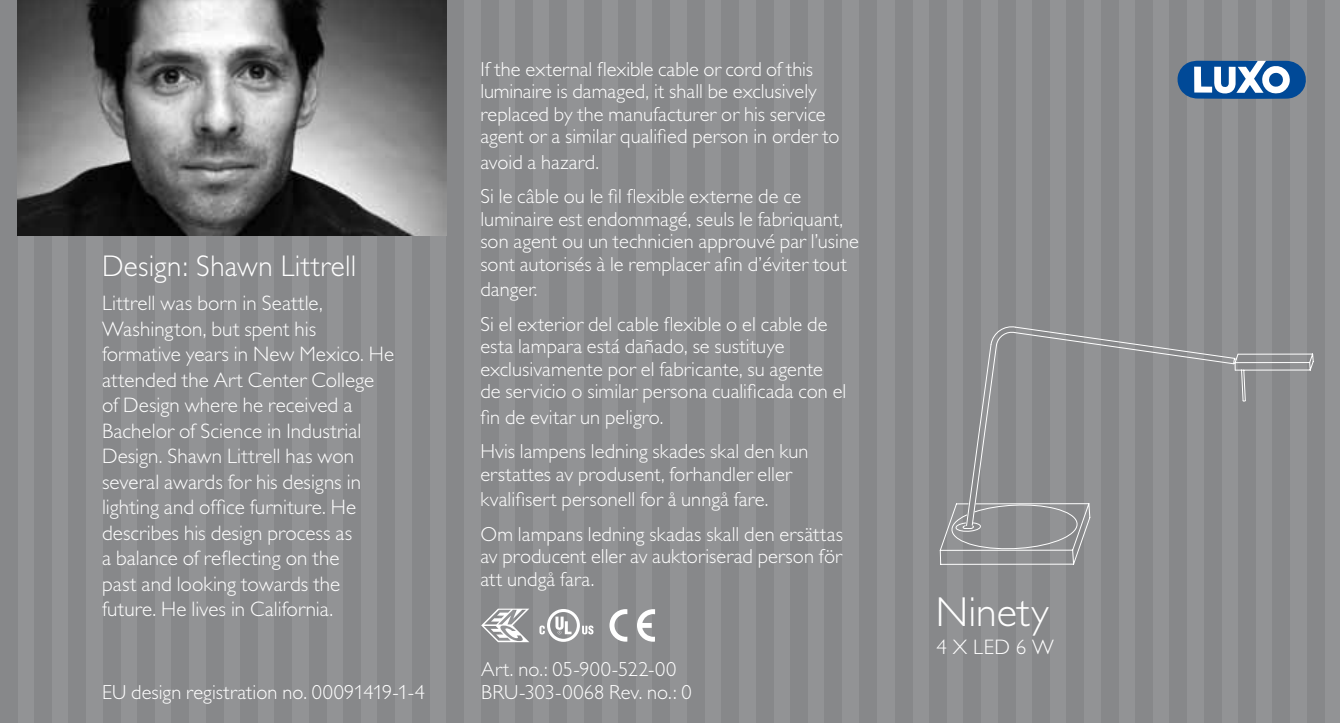
<style>
.page{position:relative;width:1340px;height:723px;background:#fff}
.page>*{position:absolute;margin:0;border:0;box-sizing:border-box;transform-origin:0 0}
.t1{font:300 42px "Gill Alt One";letter-spacing:.005em;color:#fff}
.t2{font:300 30px "Gill Alt One";letter-spacing:.01em;color:#fff}
.t3{font:300 21px/25.5px "Gill Alt One";letter-spacing:.005em;color:#fff}
.t4{font:300 20.4px/22.5px "Gill Alt One";letter-spacing:.005em;color:#fff}
</style>
<div class="page">
<div style="left:0;top:0;width:1339px;height:723px;background:#929395"></div>
<div style="left:412px;top:0;width:17px;height:723px;background:#87888a"></div>
<div style="left:895px;top:0;width:17px;height:723px;background:#87888a"></div>
<div style="left:447px;top:0;width:17px;height:723px;background:#87888a"></div>
<div style="left:0;top:0;width:17px;height:723px;background:#87888a"></div>
<div style="left:929px;top:0;width:17px;height:723px;background:#87888a"></div>
<div style="left:481px;top:0;width:17px;height:723px;background:#87888a"></div>
<div style="left:34px;top:0;width:17px;height:723px;background:#87888a"></div>
<div style="left:963px;top:0;width:17px;height:723px;background:#87888a"></div>
<div style="left:515px;top:0;width:17px;height:723px;background:#87888a"></div>
<div style="left:69px;top:0;width:17px;height:723px;background:#87888a"></div>
<div style="left:997px;top:0;width:18px;height:723px;background:#87888a"></div>
<div style="left:550px;top:0;width:17px;height:723px;background:#87888a"></div>
<div style="left:103px;top:0;width:17px;height:723px;background:#87888a"></div>
<div style="left:1032px;top:0;width:17px;height:723px;background:#87888a"></div>
<div style="left:584px;top:0;width:17px;height:723px;background:#87888a"></div>
<div style="left:137px;top:0;width:17px;height:723px;background:#87888a"></div>
<div style="left:1066px;top:0;width:17px;height:723px;background:#87888a"></div>
<div style="left:618px;top:0;width:17px;height:723px;background:#87888a"></div>
<div style="left:172px;top:0;width:17px;height:723px;background:#87888a"></div>
<div style="left:1100px;top:0;width:18px;height:723px;background:#87888a"></div>
<div style="left:653px;top:0;width:17px;height:723px;background:#87888a"></div>
<div style="left:206px;top:0;width:17px;height:723px;background:#87888a"></div>
<div style="left:1135px;top:0;width:17px;height:723px;background:#87888a"></div>
<div style="left:687px;top:0;width:17px;height:723px;background:#87888a"></div>
<div style="left:240px;top:0;width:17px;height:723px;background:#87888a"></div>
<div style="left:1169px;top:0;width:17px;height:723px;background:#87888a"></div>
<div style="left:721px;top:0;width:17px;height:723px;background:#87888a"></div>
<div style="left:275px;top:0;width:17px;height:723px;background:#87888a"></div>
<div style="left:1203px;top:0;width:18px;height:723px;background:#87888a"></div>
<div style="left:756px;top:0;width:17px;height:723px;background:#87888a"></div>
<div style="left:309px;top:0;width:17px;height:723px;background:#87888a"></div>
<div style="left:1238px;top:0;width:17px;height:723px;background:#87888a"></div>
<div style="left:790px;top:0;width:17px;height:723px;background:#87888a"></div>
<div style="left:343px;top:0;width:17px;height:723px;background:#87888a"></div>
<div style="left:1272px;top:0;width:17px;height:723px;background:#87888a"></div>
<div style="left:824px;top:0;width:17px;height:723px;background:#87888a"></div>
<div style="left:378px;top:0;width:17px;height:723px;background:#87888a"></div>
<div style="left:1306px;top:0;width:18px;height:723px;background:#87888a"></div>
<div style="left:859px;top:0;width:17px;height:723px;background:#87888a"></div>
<img style="left:17px;top:0;width:429px;height:235px">
<svg style="left:969px;top:326px;width:345px;height:200px"></svg>
<svg style="left:990px;top:325px;width:26px;height:29px"></svg>
<svg style="left:939px;top:502px;width:151px;height:63px"></svg>
<svg style="left:1232px;top:353px;width:14px;height:49px"></svg>
<svg style="left:539px;top:609px;width:54px;height:33px"></svg>
<svg style="left:637px;top:609px;width:18px;height:33px"></svg>
<svg style="left:609px;top:609px;width:18px;height:33px"></svg>
<svg style="left:481px;top:609px;width:48px;height:33px"></svg>
<svg style="left:1177px;top:61px;width:129px;height:38px;background:#5885b5"></svg>
<h2 class="t2" style="left:102px;top:249px;width:256px">Design: Shawn Littrell</h2>
<p class="t3" style="left:102px;top:290px;width:294px">Littrell was born in Seattle,<br>Washington, but spent his formative years in New Mexico. He attended the Art Center College of Design where he received a<br>Bachelor of Science in Industrial<br>Design. Shawn Littrell has won several awards for his designs in lighting and office furniture. He describes his design process as<br>a balance of reflecting on the<br>past and looking towards the future. He lives in California.</p>
<p class="t4" style="left:480px;top:58px;width:361px">If the external flexible cable or cord of this luminaire is damaged, it shall be exclusively replaced by the manufacturer or his service agent or a similar qualified person in order to</p>
<p class="t4" style="left:480px;top:145px;width:322px;line-height:34.5px">avoid a hazard.<br>Si le câble ou le fil flexible externe de ce</p>
<p class="t4" style="left:480px;top:208px;width:380px">luminaire est endommagé, seuls le fabriquant, son agent ou un technicien approuvé par l’usine sont autorisés à le remplacer afin d’éviter tout</p>
<p class="t4" style="left:480px;top:272px;width:349px;line-height:34.5px">danger.<br>Si el exterior del cable flexible o el cable de</p>
<p class="t4" style="left:480px;top:335px;width:367px">esta lampara está dañado, se sustituye exclusivamente por el fabricante, su agente de servicio o similar persona cualificada con el</p>
<p class="t4" style="left:480px;top:400px;width:330px;line-height:34.5px">fin de evitar un peligro.<br>Hvis lampens ledning skades skal den kun</p>
<p class="t4" style="left:480px;top:461px;width:313px;line-height:25.5px">erstattes av produsent, forhandler eller kvalifisert personell for å unngå fare.</p>
<p class="t4" style="left:480px;top:523px;width:364px;text-align:justify">Om lampans ledning skadas skall den ersättas av producent eller av auktoriserad person för att undgå fara.</p>
<p class="t4" style="left:481px;top:658px;width:197px">Art. no.: 05-900-522-00</p>
<p class="t4" style="left:102px;top:680px;width:324px">EU design registration no. 00091419-1-4</p>
<p class="t4" style="left:481px;top:681px;width:212px">BRU-303-0068 Rev. no.: 0</p>
<h1 class="t1" style="left:935px;top:588px;width:114px">Ninety</h1>
<p class="t3" style="left:936px;top:634px;width:119px">4 x led 6 w</p>
</div>
